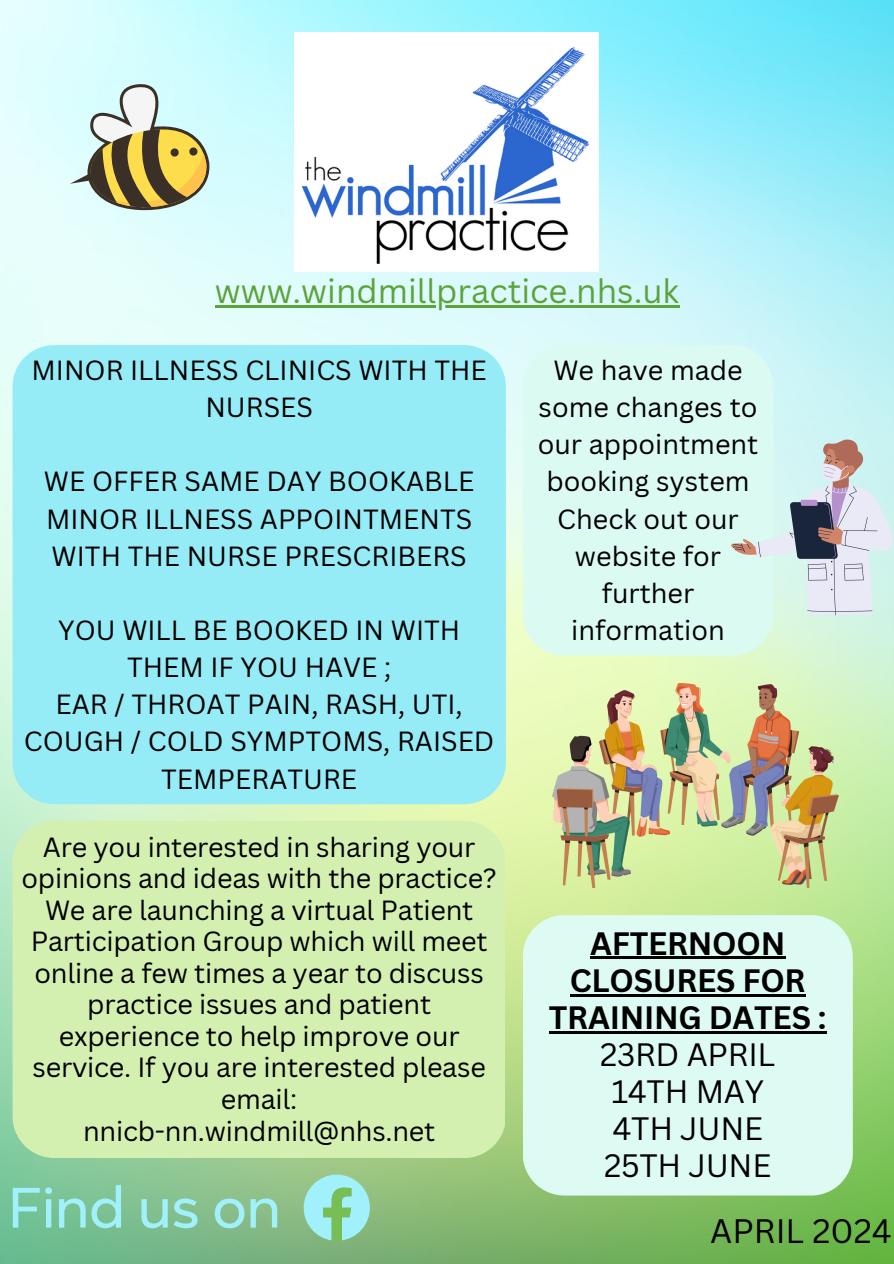
<style>
.page{position:relative;width:894px;height:1264px;background:#fff}
.page>*{position:absolute;margin:0;border:0;box-sizing:border-box;transform-origin:0 0}
.t1{font:33px "Canva Sans";color:#5ca33a}
.t2{font:33px "Canva Sans";color:#000}
.t3{font:700 31.5px/37.2px "Canva Sans";letter-spacing:-.01em;color:#000;text-align:center}
.t4{font:27px/37.2px "Canva Sans";color:#000;text-align:center}
.s1{font-weight:400}
</style>
<div class="page">
<img style="left:0;top:0;width:893px;height:1263px">
<svg style="left:303px;top:1174px;width:67px;height:66px;background:#95dcc2"></svg>
<svg style="left:13px;top:1187px;width:39px;height:40px;background:#85d3bc"></svg>
<svg style="left:59px;top:1184px;width:62px;height:44px;background:#88d1b6"></svg>
<svg style="left:141px;top:1198px;width:56px;height:30px;background:#8fd4bc"></svg>
<svg style="left:215px;top:1198px;width:29px;height:30px"></svg>
<svg style="left:250px;top:1198px;width:27px;height:29px"></svg>
<img style="left:295px;top:32px;width:303px;height:239px">
<div style="left:522px;top:345px;width:251px;height:310px;background:#dafaf2"></div>
<svg style="left:730px;top:438px;width:163px;height:177px;background:#c9d9da"></svg>
<img style="left:552px;top:683px;width:286px;height:204px">
<div style="left:13px;top:820px;width:492px;height:337px;background:#d4f0b0"></div>
<div style="left:522px;top:915px;width:330px;height:280px;background:#ddfbf3"></div>
<hr style="left:590px;top:956px;width:194px;height:3px;background:#000">
<hr style="left:569px;top:993px;width:236px;height:3px;background:#000">
<hr style="left:548px;top:1031px;width:278px;height:2px;background:#000">
<div style="left:13px;top:345px;width:492px;height:459px;background:#95ebf6"></div>
<svg style="left:63px;top:63px;width:177px;height:177px;background:#c8dac8"></svg>
<hr style="left:215px;top:305px;width:464px;height:2px;background:#5ca33a">
<p class="t1" style="left:215px;top:267px;width:465px">www.windmillpractice.nhs.uk</p>
<p class="t4" style="left:31px;top:351px;width:456px">MINOR ILLNESS CLINICS WITH THE<br>NURSES</p>
<p class="t4" style="left:44px;top:462px;width:432px;text-align:justify">WE OFFER SAME DAY BOOKABLE MINOR ILLNESS APPOINTMENTS WITH THE NURSE PRESCRIBERS</p>
<p class="t4" style="left:24px;top:611px;width:472px">YOU WILL BE BOOKED IN WITH<br>THEM IF YOU HAVE ;<br>EAR / THROAT PAIN, RASH, UTI,<br>COUGH / COLD SYMPTOMS, RAISED<br>TEMPERATURE</p>
<h3 class="t4" style="left:21px;top:830px;width:477px;line-height:31.5px">Are you interested in sharing your opinions and ideas with the practice?<br>We are launching a virtual Patient<br>Participation Group which will meet online a few times a year to discuss practice issues and patient experience to help improve our service. If you are interested please email:</h3>
<h3 class="t4" style="left:83px;top:1111px;width:353px">nnicb-nn.windmill@nhs.net</h3>
<p class="t4" style="left:537px;top:351px;width:222px">We have made some changes to our appointment booking system</p>
<h2 class="t4" style="left:557px;top:499px;width:183px">Check out our website for further information</h2>
<p class="t3" style="left:548px;top:923px;width:279px">AFTERNOON<br>CLOSURES FOR<br>TRAINING DATES :<br><span class="s1">23RD APRIL<br>14TH MAY<br>4TH JUNE<br>25TH JUNE</span></p>
<p class="t2" style="left:710px;top:1207px;width:183px">APRIL 2024</p>
</div>
